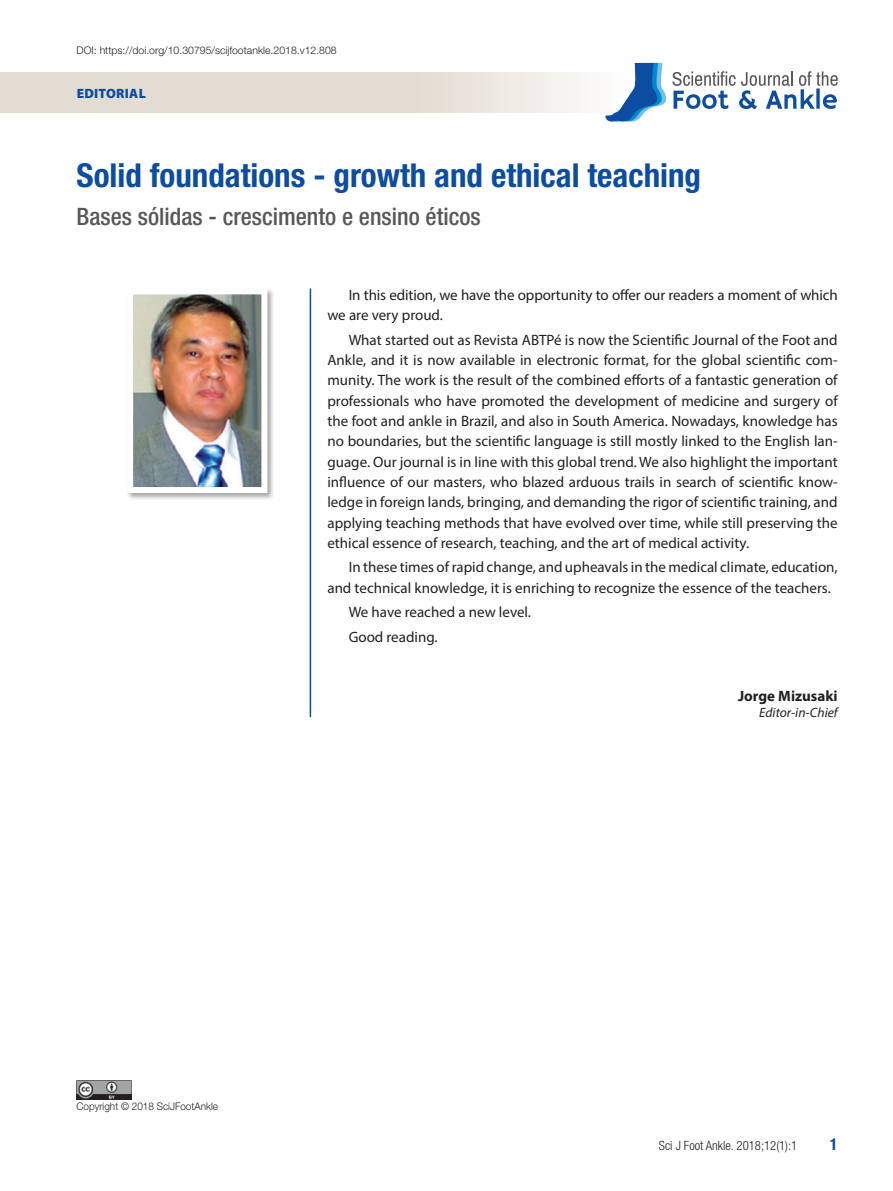
<style>
.page{position:relative;width:893px;height:1191px;background:#fff}
.page>*{position:absolute;margin:0;border:0;box-sizing:border-box;transform-origin:0 0}
.t1{font:700 condensed 33px "Helvetica Neue";color:#0d4da1}
.t2{font:500 condensed 24px "Helvetica Neue";color:#57585a}
.t3{font:700 condensed 16.5px "Helvetica Neue";color:#0d4da1}
.t4{font:15px/20.4px "Myriad Pro";color:#231f20}
.t5{font:700 15px "Myriad Pro";color:#231f20}
.t6{font:italic 13.5px "Myriad Pro";color:#231f20}
.t7{font:900 13.5px "Myriad Pro";letter-spacing:.02em;color:#0d4da1}
.t8{font:300 condensed 12.75px "Helvetica Neue";color:#231f20}
.t9{font:300 10.5px "Helvetica Neue";color:#231f20}
.t10{font:300 10.5px "Helvetica Neue";color:#231f20;scale:.95 1}
</style>
<div class="page">
<svg style="left:0;top:72px;width:583px;height:41px;background:#e6dfd6"></svg>
<svg style="left:605px;top:63px;width:233px;height:59px"></svg>
<img style="left:77px;top:1080px;width:54px;height:19px">
<hr style="left:310px;top:288px;width:1px;height:429px;background:#0d4da1">
<div style="left:126px;top:287px;width:149px;height:213px;background:#231f20;opacity:.4"></div>
<img style="left:134px;top:295px;width:126px;height:191px">
<div style="left:127px;top:288px;width:140px;height:205px;border:6px solid #fff"></div>
<p class="t9" style="left:77px;top:44px;width:262px">DOI: https://doi.org/10.30795/scijfootankle.2018.v12.808</p>
<p class="t7" style="left:77px;top:85px;width:71px">EDITORIAL</p>
<h1 class="t1" style="left:77px;top:155px;width:626px">Solid foundations - growth and ethical teaching</h1>
<h2 class="t2" style="left:77px;top:202px;width:406px">Bases sólidas - crescimento e ensino éticos</h2>
<p class="t4" style="left:327px;top:284px;width:512px;text-indent:21px">In this edition, we have the opportunity to offer our readers a moment of which we are very proud.</p>
<p class="t4" style="left:327px;top:329px;width:512px;text-align:justify;text-indent:21px">What started out as Revista ABTPé is now the Scientific Journal of the Foot and Ankle, and it is now available in electronic format, for the global scientific com&shy;munity. The work is the result of the combined efforts of a fantastic generation of professionals who have promoted the development of medicine and surgery of the foot and ankle in Brazil, and also in South America. Nowadays, knowledge has no boundaries, but the scientific language is still mostly linked to the English lan&shy;guage. Our journal is in line with this global trend. We also highlight the important influence of our masters, who blazed arduous trails in search of scientific know&shy;ledge in foreign lands, bringing, and demanding the rigor of scientific training, and applying teaching methods that have evolved over time, while still preserving the ethical essence of research, teaching, and the art of medical activity.</p>
<p class="t4" style="left:327px;top:557px;width:512px;text-indent:21px">In these times of rapid change, and upheavals in the medical climate, education, and technical knowledge, it is enriching to recognize the essence of the teachers.</p>
<p class="t4" style="left:349px;top:600px;width:184px;line-height:24.6px">We have reached a new level.<br>Good reading.</p>
<p class="t10" style="left:77px;top:1099px;width:151px">Copyright © 2018 SciJFootAnkle</p>
<p class="t5" style="left:738px;top:685px;width:101px">Jorge Mizusaki</p>
<p class="t6" style="left:759px;top:704px;width:80px">Editor-in-Chief</p>
<p class="t8" style="left:659px;top:1137px;width:140px">Sci J Foot Ankle. 2018;12(1):1</p>
<p class="t3" style="left:830px;top:1133px;width:9px">1</p>
</div>
